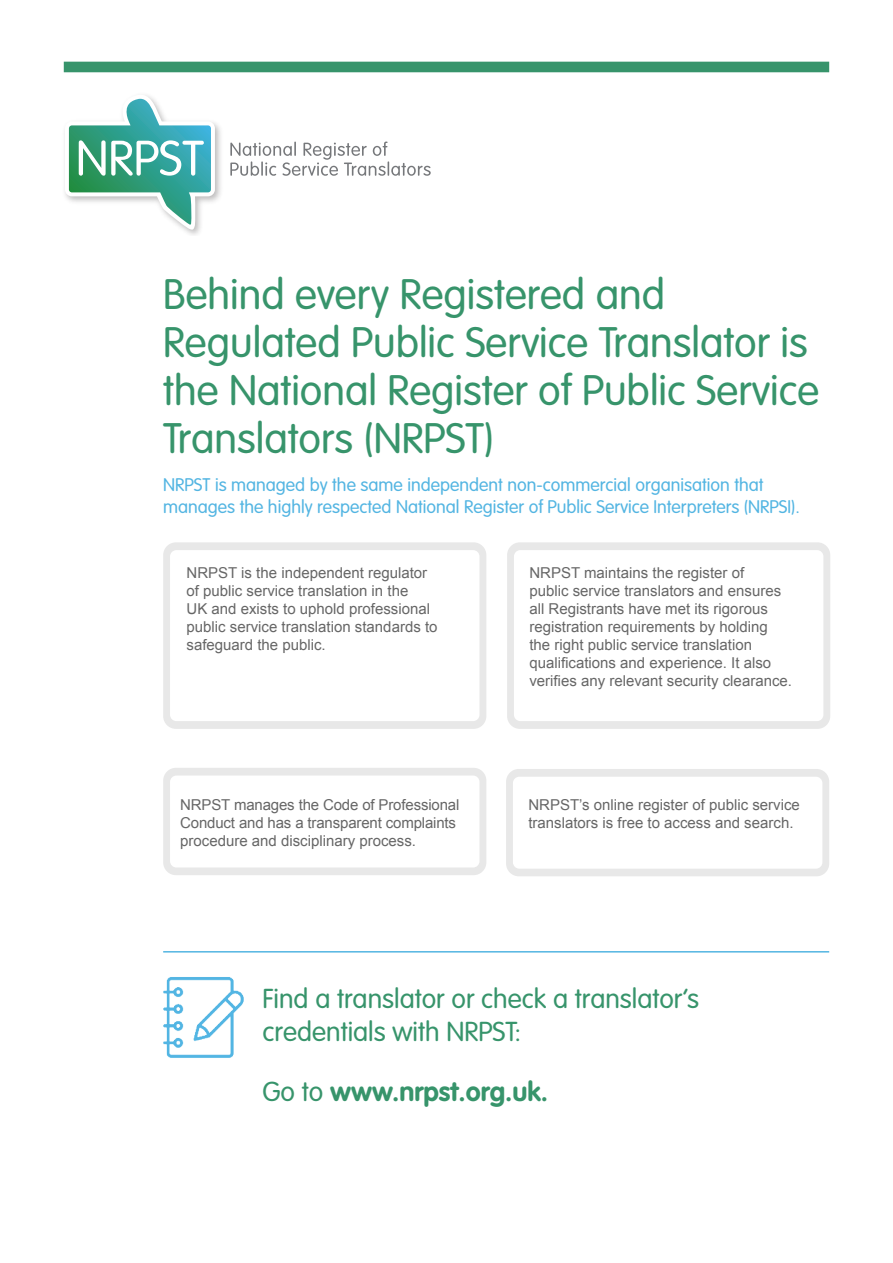
<style>
.page{position:relative;width:893px;height:1263px;background:#fff}
.page>*{position:absolute;margin:0;border:0;box-sizing:border-box;transform-origin:0 0}
.t1{font:300 42px/48px "VAG Rounded Std";color:#37946b}
.t2{font:300 27px/33px "VAG Rounded Std";color:#37946b}
.t3{font:700 27px "VAG Rounded Std";color:#37946b}
.t4{font:300 18px/21.6px "VAG Rounded Std";color:#53b5e2}
.t5{font:15px/18px "Arial";color:#666}
.s1{font-weight:300}
</style>
<div class="page">
<div style="left:506px;top:769px;width:323px;height:107px;background:#e8e8e8;border-radius:13px"></div>
<div style="left:513px;top:777px;width:309px;height:92px;background:#fff;border-radius:6px"></div>
<div style="left:163px;top:768px;width:323px;height:107px;background:#e8e8e8;border-radius:13px"></div>
<div style="left:170px;top:775px;width:309px;height:92px;background:#fff;border-radius:6px"></div>
<div style="left:507px;top:542px;width:323px;height:187px;background:#e8e8e8;border-radius:13px"></div>
<div style="left:514px;top:550px;width:309px;height:171px;background:#fff;border-radius:6px"></div>
<div style="left:163px;top:542px;width:323px;height:187px;background:#e8e8e8;border-radius:13px"></div>
<div style="left:170px;top:550px;width:309px;height:171px;background:#fff;border-radius:6px"></div>
<div style="left:64px;top:62px;width:765px;height:10px;background:#37946b"></div>
<hr style="left:163px;top:951px;width:666px;height:1px;background:#53b5e2">
<svg style="left:230px;top:142px;width:201px;height:34px"></svg>
<img style="left:64px;top:123px;width:157px;height:112px">
<svg style="left:65px;top:95px;width:150px;height:135px"></svg>
<img style="left:163px;top:977px;width:81px;height:81px">
<h1 class="t1" style="left:163px;top:272px;width:658px">Behind every Registered and<br>Regulated Public Service Translator is the National Register of Public Service<br>Translators (NRPST)</h1>
<p class="t4" style="left:163px;top:475px;width:638px">NRPST is managed by the same independent non-commercial organisation that manages the highly respected National Register of Public Service Interpreters (NRPSI).</p>
<p class="t5" style="left:187px;top:563px;width:252px">NRPST is the independent regulator of public service translation in the<br>UK and exists to uphold professional public service translation standards to safeguard the public.</p>
<p class="t5" style="left:529px;top:563px;width:264px">NRPST maintains the register of<br>public service translators and ensures all Registrants have met its rigorous registration requirements by holding the right public service translation qualifications and experience. It also verifies any relevant security clearance.</p>
<p class="t5" style="left:180px;top:796px;width:281px">NRPST manages the Code of Professional<br>Conduct and has a transparent complaints procedure and disciplinary process.</p>
<p class="t5" style="left:528px;top:796px;width:273px">NRPST’s online register of public service translators is free to access and search.</p>
<h2 class="t2" style="left:263px;top:983px;width:438px">Find a translator or check a translator’s credentials with NRPST:</h2>
<h2 class="t3" style="left:263px;top:1075px;width:287px"><span class="s1">Go to</span> www.nrpst.org.uk.</h2>
</div>
